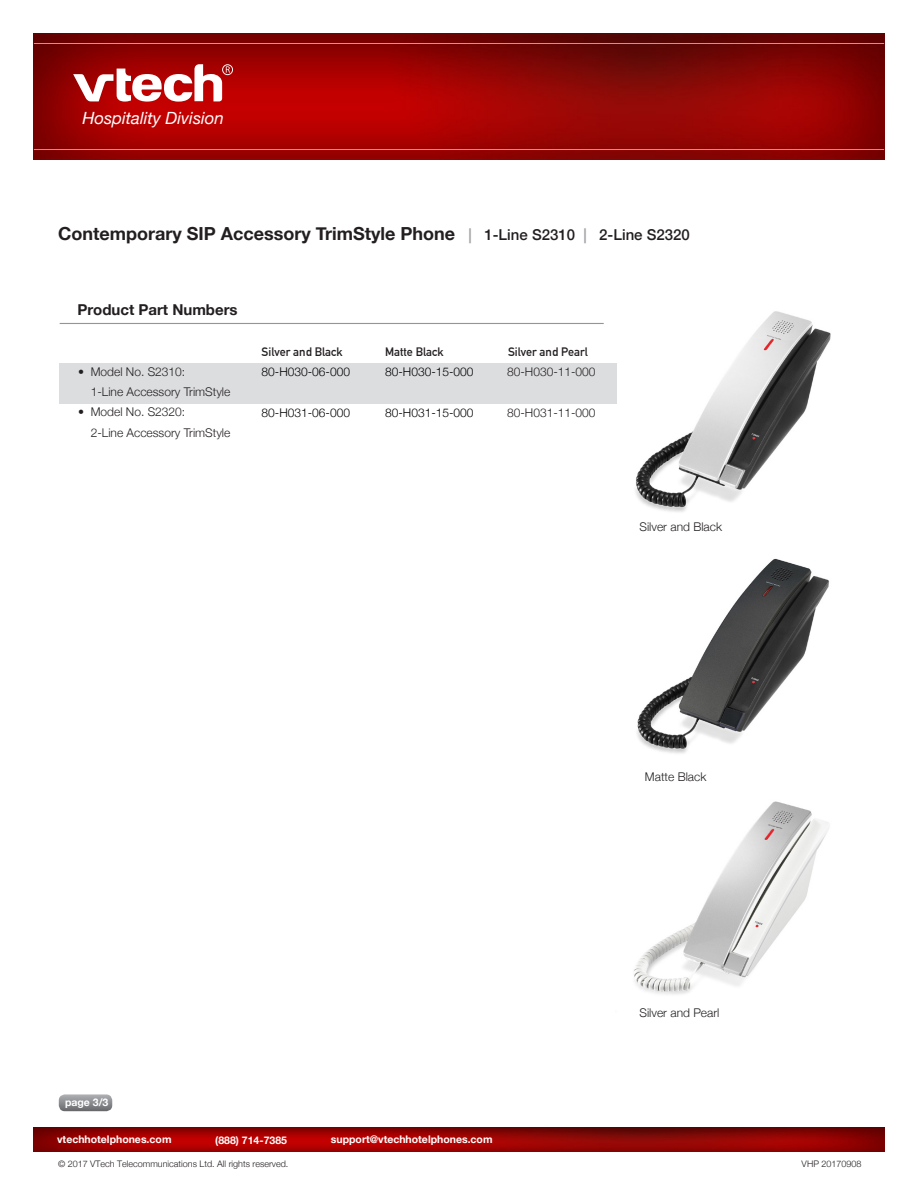
<style>
.page{position:relative;width:918px;height:1188px;background:#fff}
.page>*{position:absolute;margin:0;border:0;box-sizing:border-box;transform-origin:0 0}
.t1{font:700 18px "Helvetica Neue";color:#231f20}
.t2{font:italic 16.8px "Helvetica Neue";color:#fff}
.t3{font:700 15px "Helvetica Neue";color:#231f20}
.t4{font:300 12px "Helvetica Neue";color:#231f20}
.t5{font:300 12px "Helvetica Neue";color:#000001}
.t6{font:700 12px "DIN Alternate";color:#231f20}
.disclaimer{font:700 10.5px "Helvetica Neue";color:#fff}
.t7{font:300 9px "Helvetica Neue";color:#231f20}
.s1{font-weight:500;font-size:15px;color:#a1a3a6}
.s2{font-weight:500;font-size:15px}
</style>
<div class="page">
<div style="left:60px;top:363px;width:568px;height:41px;background:#dcdddf"></div>
<img style="left:617px;top:311px;width:214px;height:201px">
<img style="left:637px;top:558px;width:192px;height:196px">
<img style="left:634px;top:801px;width:196px;height:193px">
<svg style="left:59px;top:1094px;width:53px;height:17px"></svg>
<hr style="left:60px;top:323px;width:544px;height:1px;background:#939598">
<img style="left:34px;top:1128px;width:850px;height:24px">
<img style="left:34px;top:33px;width:850px;height:127px">
<svg style="left:56px;top:59px;width:232px;height:54px"></svg>
<hr style="left:33px;top:148px;width:852px;height:3px;background:#fff;opacity:.3">
<hr style="left:33px;top:42px;width:852px;height:3px;background:#fff;opacity:.3">
<p class="t2" style="left:82px;top:106px;width:143px">Hospitality Division</p>
<h2 class="t2" style="left:82px;top:110px;width:143px">Hospitality Division</h2>
<p class="t1" style="left:58px;top:220px;width:633px">Contemporary SIP Accessory TrimStyle Phone <span class="s1">|</span> <span class="s2">1-Line S2310</span> <span class="s1">|</span> <span class="s2">2-Line S2320</span></p>
<p class="t3" style="left:78px;top:298px;width:162px">Product Part Numbers</p>
<p class="t4" style="left:78px;top:362px;width:109px">• Model No. S2310:</p>
<p class="t4" style="left:91px;top:382px;width:141px">1-Line Accessory TrimStyle</p>
<p class="t4" style="left:78px;top:402px;width:109px">• Model No. S2320:</p>
<p class="t4" style="left:91px;top:423px;width:141px">2-Line Accessory TrimStyle</p>
<p class="t6" style="left:262px;top:343px;width:83px">Silver and Black</p>
<p class="t6" style="left:385px;top:343px;width:60px">Matte Black</p>
<p class="t6" style="left:508px;top:343px;width:81px">Silver and Pearl</p>
<p class="t5" style="left:385px;top:362px;width:90px">80-H030-15-000</p>
<p class="t5" style="left:385px;top:403px;width:90px">80-H031-15-000</p>
<p class="t5" style="left:262px;top:362px;width:90px">80-H030-06-000</p>
<p class="t5" style="left:262px;top:403px;width:90px">80-H031-06-000</p>
<p class="t4" style="left:507px;top:362px;width:90px">80-H030-11-000</p>
<p class="t4" style="left:507px;top:403px;width:90px">80-H031-11-000</p>
<p class="t4" style="left:640px;top:517px;width:84px">Silver and Black</p>
<p class="disclaimer" style="left:65px;top:1094px;width:45px">page 3/3</p>
<p class="t4" style="left:645px;top:767px;width:63px">Matte Black</p>
<p class="t4" style="left:640px;top:1003px;width:81px">Silver and Pearl</p>
<p class="disclaimer" style="left:57px;top:1131px;width:116px">vtechhotelphones.com</p>
<p class="disclaimer" style="left:215px;top:1132px;width:73px">(888) 714-7385</p>
<p class="disclaimer" style="left:331px;top:1131px;width:163px">support@vtechhotelphones.com</p>
<p class="t7" style="left:58px;top:1156px;width:232px">© 2017 VTech Telecommunications Ltd. All rights reserved.</p>
<p class="t7" style="left:802px;top:1156px;width:61px">VHP 20170908</p>
</div>
